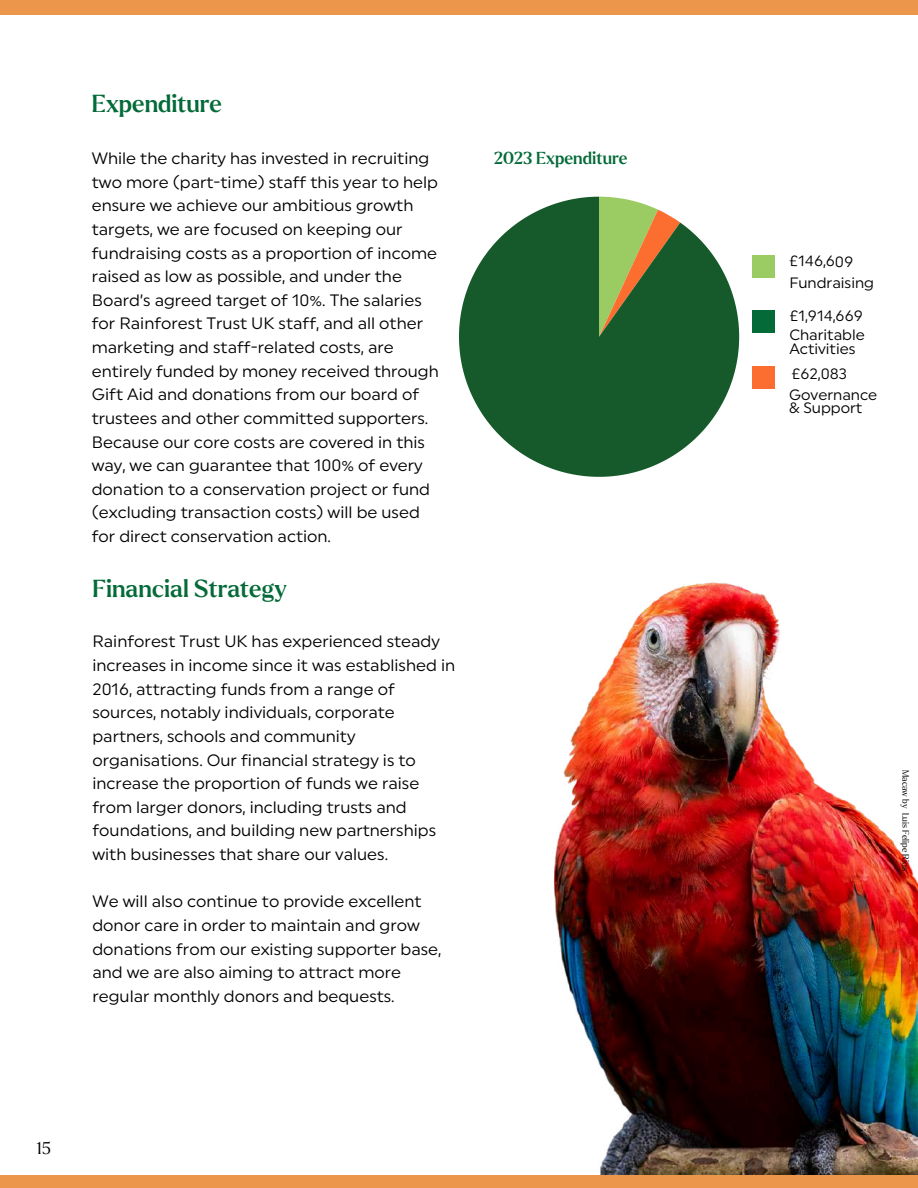
<style>
.page{position:relative;width:918px;height:1188px;background:#fff}
.page>*{position:absolute;margin:0;border:0;box-sizing:border-box;transform-origin:0 0}
.t1{font:500 24px "Larken";color:#046a38}
.t2{font:500 16.8px "Larken";color:#046a38}
.t3{font:16.5px/23.7px "Uniform";color:#000}
.t4{font:300 16.5px "Larken";color:#000}
.t5{font:15px/13.5px "Uniform";color:#000}
.t6{font:300 9px "Larken";color:#000}
</style>
<div class="page">
<img style="left:402px;top:582px;width:516px;height:594px">
<div style="left:0;top:1176px;width:918px;height:12px;background:#eb964b"></div>
<svg style="left:459px;top:197px;width:280px;height:280px;fill:#165a2b"></svg>
<div style="left:752px;top:255px;width:23px;height:23px;background:#9bcc64"></div>
<div style="left:752px;top:366px;width:23px;height:23px;background:#fc6e2f"></div>
<div style="left:752px;top:310px;width:23px;height:23px;background:#046a38"></div>
<div style="left:0;top:0;width:918px;height:14px;background:#eb964b"></div>
<h1 class="t1" style="left:92px;top:93px;width:132px">Expenditure</h1>
<p class="t3" style="left:92px;top:148px;width:349px">While the charity has invested in recruiting two more (part-time) staff this year to help ensure we achieve our ambitious growth targets, we are focused on keeping our fundraising costs as a proportion of income raised as low as possible, and under the Board’s agreed target of 10%. The salaries for Rainforest Trust UK staff, and all other marketing and staff-related costs, are entirely funded by money received through Gift Aid and donations from our board of trustees and other committed supporters.<br>Because our core costs are covered in this way, we can guarantee that 100% of every donation to a conservation project or fund (excluding transaction costs) will be used for direct conservation action.</p>
<p class="t2" style="left:494px;top:151px;width:135px">2023 Expenditure</p>
<h1 class="t1" style="left:92px;top:578px;width:196px">Financial Strategy</h1>
<p class="t3" style="left:92px;top:631px;width:364px">Rainforest Trust UK has experienced steady increases in income since it was established in 2016, attracting funds from a range of sources, notably individuals, corporate partners, schools and community organisations. Our financial strategy is to increase the proportion of funds we raise from larger donors, including trusts and foundations, and building new partnerships with businesses that share our values.</p>
<p class="t3" style="left:92px;top:891px;width:350px">We will also continue to provide excellent donor care in order to maintain and grow donations from our existing supporter base, and we are also aiming to attract more regular monthly donors and bequests.</p>
<p class="t4" style="left:37px;top:1141px;width:16px">15</p>
<p class="t5" style="left:789px;top:255px;width:65px;rotate:1deg">£146,609</p>
<p class="t5" style="left:789px;top:277px;width:86px">Fundraising</p>
<p class="t5" style="left:789px;top:307px;width:77px;line-height:19.8px">£1,914,669<br>Charitable</p>
<p class="t5" style="left:789px;top:344px;width:68px">Activities</p>
<p class="t5" style="left:791px;top:368px;width:57px">£62,083</p>
<p class="t5" style="left:789px;top:389px;width:90px">Governance &amp; Support</p>
<p class="t6" style="left:909px;top:770px;width:103px;rotate:90deg">Macaw by Luis Felipe Rios</p>
</div>
